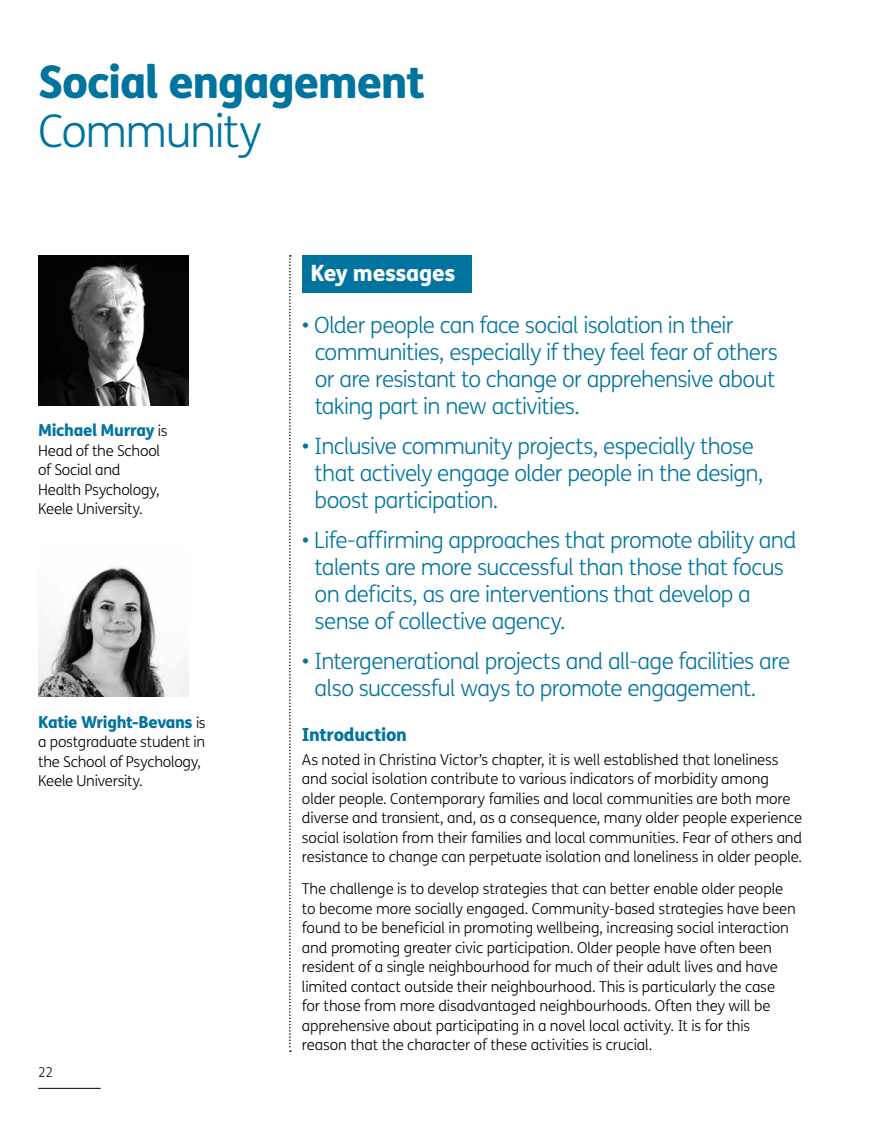
<style>
.page{position:relative;width:893px;height:1127px;background:#fff}
.page>*{position:absolute;margin:0;border:0;box-sizing:border-box;transform-origin:0 0}
.t1{font:800 45px "FS Me";letter-spacing:-.03em;color:#00749f}
.t2{font:300 45px "FS Me";letter-spacing:-.035em;color:#00749f}
.t3{font:300 22.5px/27px "FS Me";letter-spacing:-.03em;color:#00749f}
.t4{font:800 22.5px "FS Me";letter-spacing:-.02em;color:#fff}
.t5{font:800 18px "FS Me";letter-spacing:-.015em;color:#00749f}
.t6{font:800 16.5px "FS Me";letter-spacing:-.025em;color:#00749f}
.t7{font:300 15px/19.5px "FS Me";letter-spacing:-.01em;color:#000}
.t8{font:300 13.5px "FS Me";color:#000}
.s1{font-weight:300;font-size:15px;color:#000}
</style>
<div class="page">
<hr style="left:38px;top:1088px;width:63px;height:1px;background:#000">
<svg style="left:289px;top:255px;width:2px;height:797px"></svg>
<div style="left:303px;top:255px;width:169px;height:37px;background:#00749f"></div>
<img style="left:38px;top:255px;width:151px;height:150px">
<img style="left:38px;top:566px;width:151px;height:131px">
<h1 class="t1" style="left:38px;top:53px;width:388px">Social engagement</h1>
<h1 class="t2" style="left:38px;top:106px;width:225px">Community</h1>
<p class="t6" style="left:38px;top:420px;width:131px">Michael Murray <span class="s1">is</span></p>
<p class="t7" style="left:38px;top:441px;width:124px">Head of the School of Social and<br>Health Psychology,<br>Keele University.</p>
<p class="t6" style="left:38px;top:711px;width:169px">Katie Wright-Bevans <span class="s1">is</span></p>
<p class="t7" style="left:38px;top:732px;width:168px">a postgraduate student in the School of Psychology,<br>Keele University.</p>
<p class="t8" style="left:38px;top:1065px;width:16px">22</p>
<h2 class="t4" style="left:310px;top:259px;width:146px">Key messages</h2>
<h2 class="t3" style="left:315px;top:313px;width:465px;text-indent:-13px">• Older people can face social isolation in their communities, especially if they feel fear of others or are resistant to change or apprehensive about taking part in new activities.</h2>
<h2 class="t3" style="left:315px;top:433px;width:450px;text-indent:-13px">• Inclusive community projects, especially those that actively engage older people in the design, boost participation.</h2>
<h2 class="t3" style="left:315px;top:527px;width:483px;text-indent:-13px">• Life-affirming approaches that promote ability and talents are more successful than those that focus on deficits, as are interventions that develop a sense of collective agency.</h2>
<h2 class="t3" style="left:315px;top:648px;width:477px;text-indent:-13px">• Intergenerational projects and all-age facilities are also successful ways to promote engagement.</h2>
<p class="t5" style="left:302px;top:723px;width:107px">Introduction</p>
<p class="t7" style="left:302px;top:750px;width:502px">As noted in Christina Victor’s chapter, it is well established that loneliness and social isolation contribute to various indicators of morbidity among older people. Contemporary families and local communities are both more diverse and transient, and, as a consequence, many older people experience social isolation from their families and local communities. Fear of others and resistance to change can perpetuate isolation and loneliness in older people.</p>
<p class="t7" style="left:302px;top:880px;width:495px">The challenge is to develop strategies that can better enable older people to become more socially engaged. Community-based strategies have been found to be beneficial in promoting wellbeing, increasing social interaction and promoting greater civic participation. Older people have often been resident of a single neighbourhood for much of their adult lives and have limited contact outside their neighbourhood. This is particularly the case for those from more disadvantaged neighbourhoods. Often they will be apprehensive about participating in a novel local activity. It is for this reason that the character of these activities is crucial.</p>
</div>
